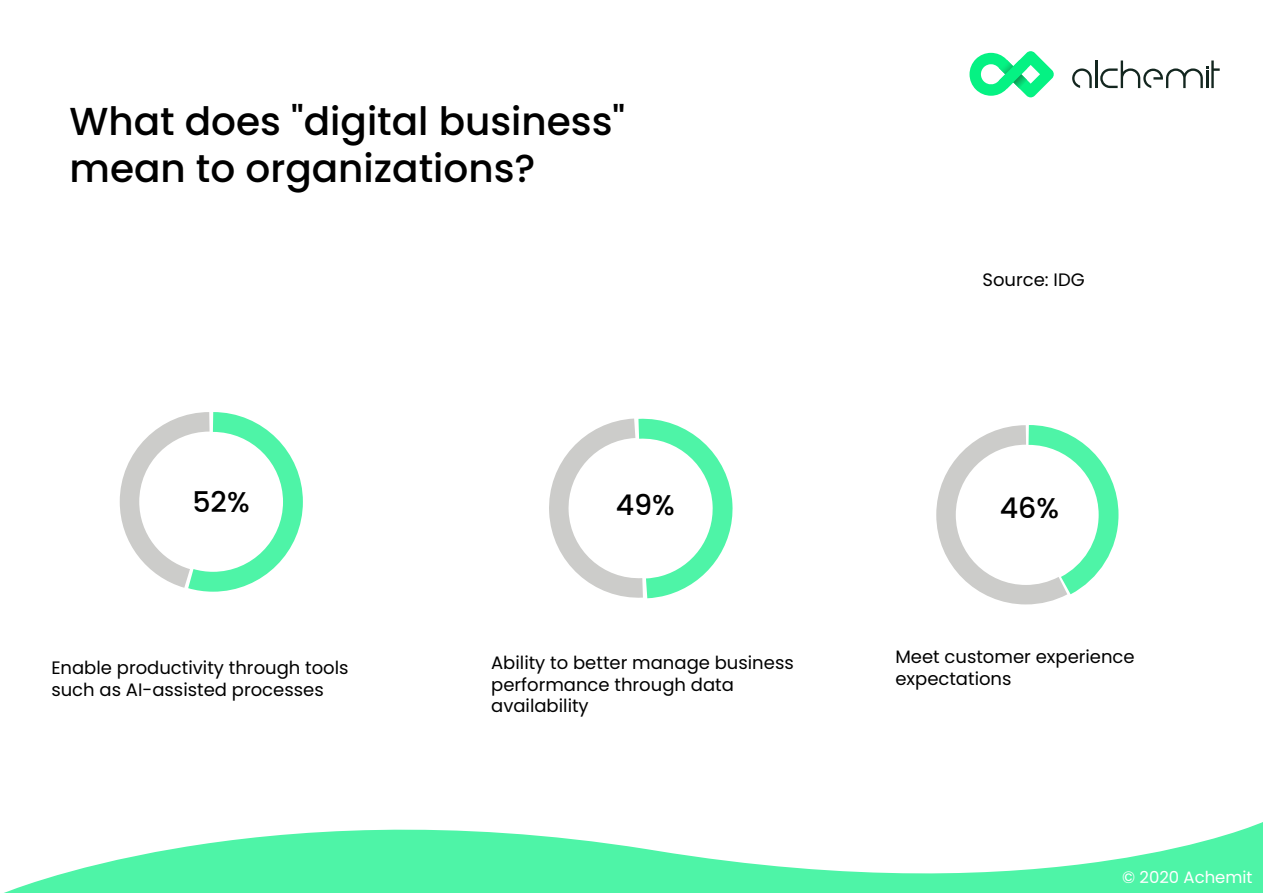
<style>
.page{position:relative;width:1263px;height:893px;background:#fff}
.page>*{position:absolute;margin:0;border:0;box-sizing:border-box;transform-origin:0 0}
.t1{font:500 39px/46.8px "Poppins";color:#000}
.t2{font:500 28.5px "Poppins";color:#000}
.t3{font:18px/21.6px "Poppins";color:#000}
.t4{font:16.5px "Poppins";color:#fff}
</style>
<div class="page">
<svg style="left:969px;top:51px;width:85px;height:46px"></svg>
<hr style="left:1095px;top:60px;width:2px;height:28px;background:#13261f">
<svg style="left:1100px;top:60px;width:120px;height:28px"></svg>
<svg style="left:1072px;top:68px;width:20px;height:20px"></svg>
<svg style="left:4px;top:822px;width:1259px;height:71px;fill:#4ef4a7"></svg>
<svg style="left:549px;top:418px;width:184px;height:181px"></svg>
<svg style="left:936px;top:425px;width:183px;height:180px"></svg>
<svg style="left:119px;top:412px;width:184px;height:180px"></svg>
<h1 class="t1" style="left:69px;top:98px;width:557px">What does "digital business" mean to organizations?</h1>
<p class="t3" style="left:982px;top:268px;width:104px">Source: IDG</p>
<h2 class="t2" style="left:192px;top:486px;width:59px">52%</h2>
<h2 class="t2" style="left:616px;top:488px;width:61px">49%</h2>
<h2 class="t2" style="left:1000px;top:491px;width:61px">46%</h2>
<p class="t3" style="left:51px;top:657px;width:299px">Enable productivity through tools such as AI-assisted processes</p>
<p class="t3" style="left:491px;top:652px;width:304px">Ability to better manage business performance through data availability</p>
<p class="t3" style="left:895px;top:646px;width:241px">Meet customer experience expectations</p>
<p class="t4" style="left:1122px;top:868px;width:132px">© 2020 Achemit</p>
</div>
